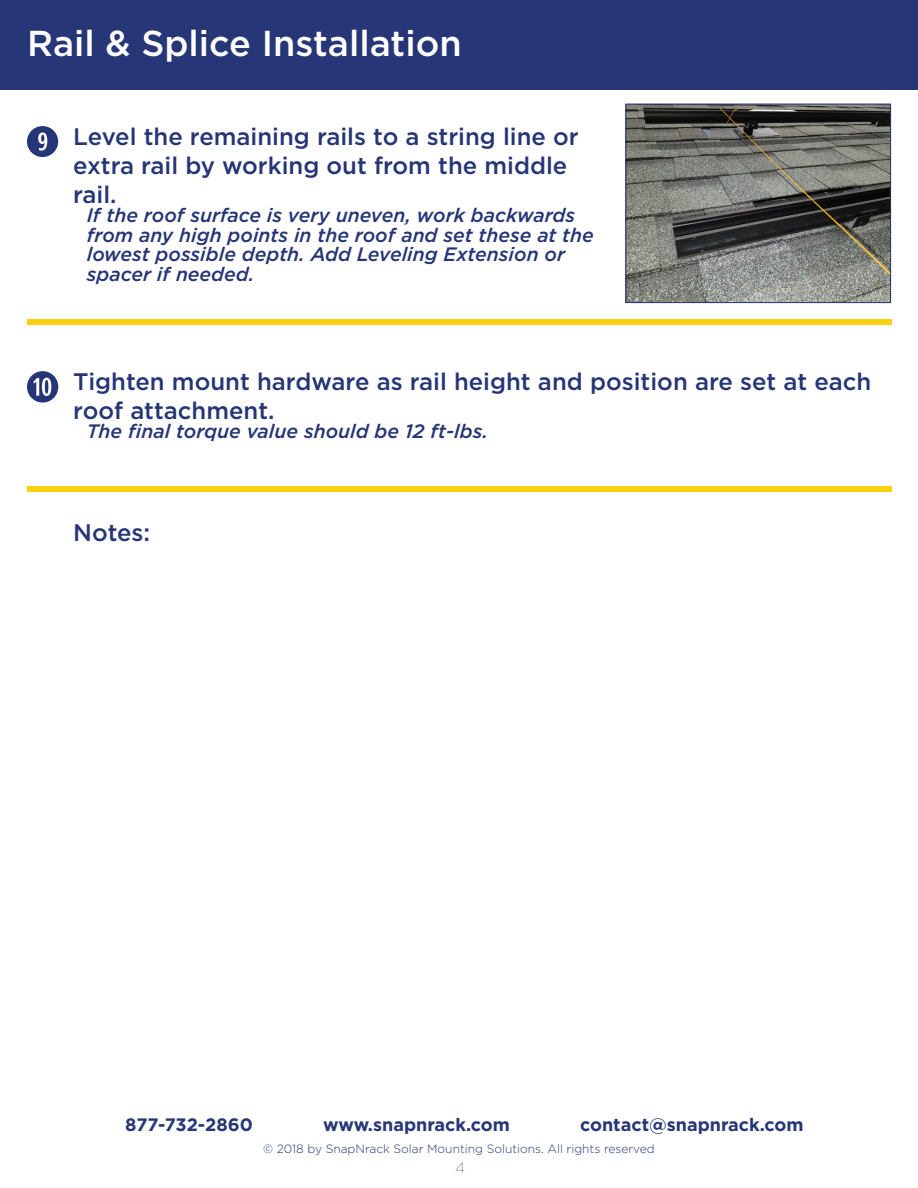
<style>
.page{position:relative;width:918px;height:1188px;background:#fff}
.page>*{position:absolute;margin:0;border:0;box-sizing:border-box;transform-origin:0 0}
.t1{font:500 36px "Gotham";color:#fff}
.t2{font:500 23.85px/28.7px "Gotham";color:#253575}
.t3{font:italic 500 19.5px/19.5px "Gotham";color:#253575}
.t4{font:700 18px "Gotham";color:#263676}
.t5{font:100 15px "Gotham";color:#231f20}
.t6{font:300 12px "Gotham";color:#263676}
</style>
<div class="page">
<div style="left:0;top:0;width:918px;height:90px;background:#263676"></div>
<svg style="left:27px;top:371px;width:31px;height:32px"></svg>
<div style="left:27px;top:486px;width:865px;height:6px;background:#fccf12"></div>
<img style="left:628px;top:106px;width:261px;height:195px">
<div style="left:626px;top:104px;width:265px;height:199px;border:1px solid #253575"></div>
<svg style="left:27px;top:126px;width:31px;height:31px"></svg>
<div style="left:27px;top:319px;width:865px;height:6px;background:#fccf12"></div>
<h1 class="t1" style="left:27px;top:20px;width:436px">Rail &amp; Splice Installation</h1>
<p class="t2" style="left:73px;top:122px;width:507px">Level the remaining rails to a string line or extra rail by working out from the middle rail.</p>
<p class="t3" style="left:87px;top:205px;width:509px">If the roof surface is very uneven, work backwards from any high points in the roof and set these at the lowest possible depth. Add Leveling Extension or spacer if needed.</p>
<p class="t2" style="left:73px;top:367px;width:800px">Tighten mount hardware as rail height and position are set at each roof attachment.</p>
<p class="t3" style="left:87px;top:422px;width:403px">The final torque value should be 12 ft-lbs.</p>
<p class="t2" style="left:73px;top:518px;width:79px">Notes:</p>
<p class="t4" style="left:125px;top:1113px;width:129px">877-732-2860</p>
<p class="t4" style="left:323px;top:1113px;width:188px">www.snapnrack.com</p>
<p class="t4" style="left:580px;top:1113px;width:225px">contact@snapnrack.com</p>
<p class="t6" style="left:263px;top:1141px;width:393px">© 2018 by SnapNrack Solar Mounting Solutions. All rights reserved</p>
<p class="t5" style="left:455px;top:1158px;width:11px">4</p>
</div>
